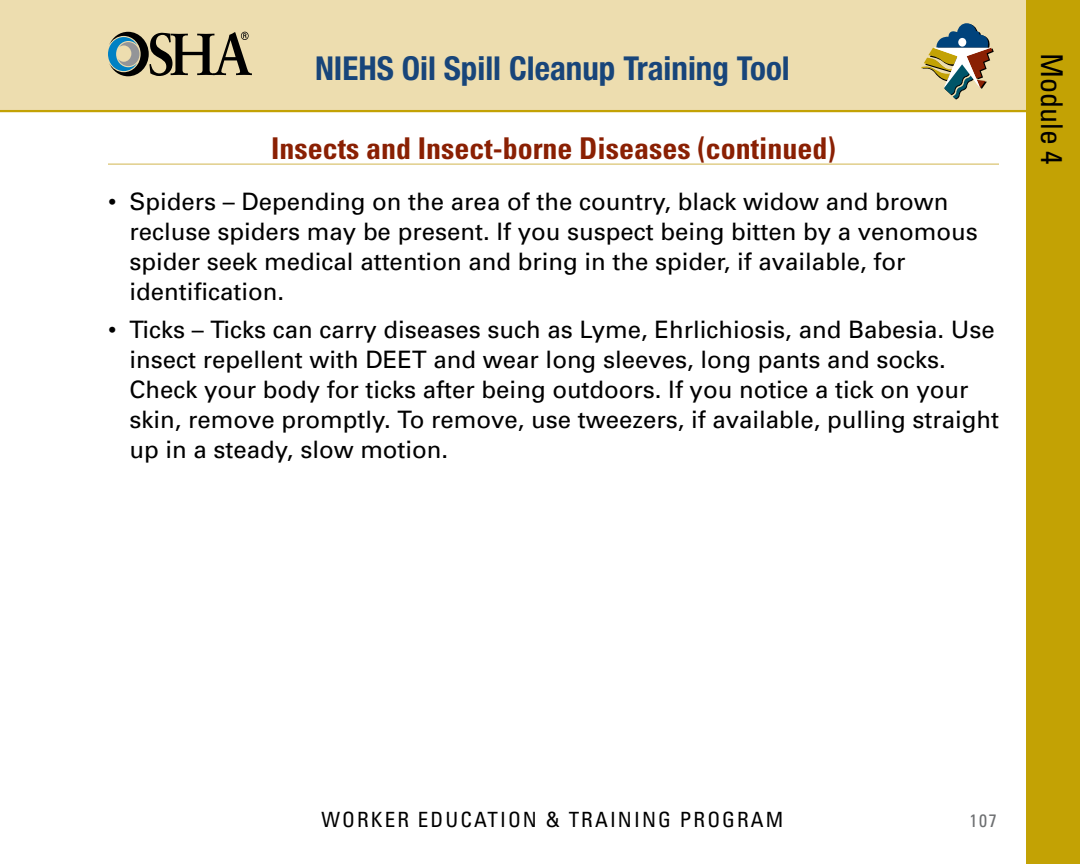
<style>
.page{position:relative;width:1080px;height:864px;background:#fff}
.page>*{position:absolute;margin:0;border:0;box-sizing:border-box;transform-origin:0 0}
.t1{font:700 condensed 33px "Helvetica Neue";color:#18457a}
.t2{font:700 condensed 30px "Univers";color:#8a2003}
.t3{font:condensed 30px "Univers";color:#000}
.t4{font:24px/30px "Univers";color:#000}
.t5{font:condensed 21px "Univers";letter-spacing:.1em;color:#000}
.t6{font:condensed 18px "Univers";color:#6d6f71}
</style>
<div class="page">
<div style="left:0;top:0;width:1080px;height:112px;background:#edddaf"></div>
<hr style="left:0;top:110px;width:1080px;height:2px;background:#c3a204">
<svg style="left:921px;top:23px;width:73px;height:77px"></svg>
<svg style="left:108px;top:32px;width:144px;height:44px"></svg>
<hr style="left:108px;top:164px;width:891px;height:1px;background:#d1b54e">
<div style="left:1026px;top:0;width:54px;height:864px;background:#c3a204"></div>
<h1 class="t1" style="left:315px;top:48px;width:476px">NIEHS Oil Spill Cleanup Training Tool</h1>
<p class="t2" style="left:271px;top:130px;width:566px">Insects and Insect-borne Diseases (continued)</p>
<p class="t4" style="left:130px;top:186px;width:850px;text-indent:-22px">• Spiders – Depending on the area of the country, black widow and brown recluse spiders may be present. If you suspect being bitten by a venomous spider seek medical attention and bring in the spider, if available, for identification.</p>
<p class="t4" style="left:130px;top:314px;width:871px;text-indent:-22px">• Ticks – Ticks can carry diseases such as Lyme, Ehrlichiosis, and Babesia. Use insect repellent with DEET and wear long sleeves, long pants and socks.<br>Check your body for ticks after being outdoors. If you notice a tick on your skin, remove promptly. To remove, use tweezers, if available, pulling straight up in a steady, slow motion.</p>
<p class="t3" style="left:1071px;top:53px;width:113px;rotate:90deg">MODULE 4</p>
<p class="t5" style="left:322px;top:806px;width:463px">WORKER EDUCATION &amp; TRAINING PROGRAM</p>
<p class="t6" style="left:969px;top:809px;width:29px">107</p>
</div>
